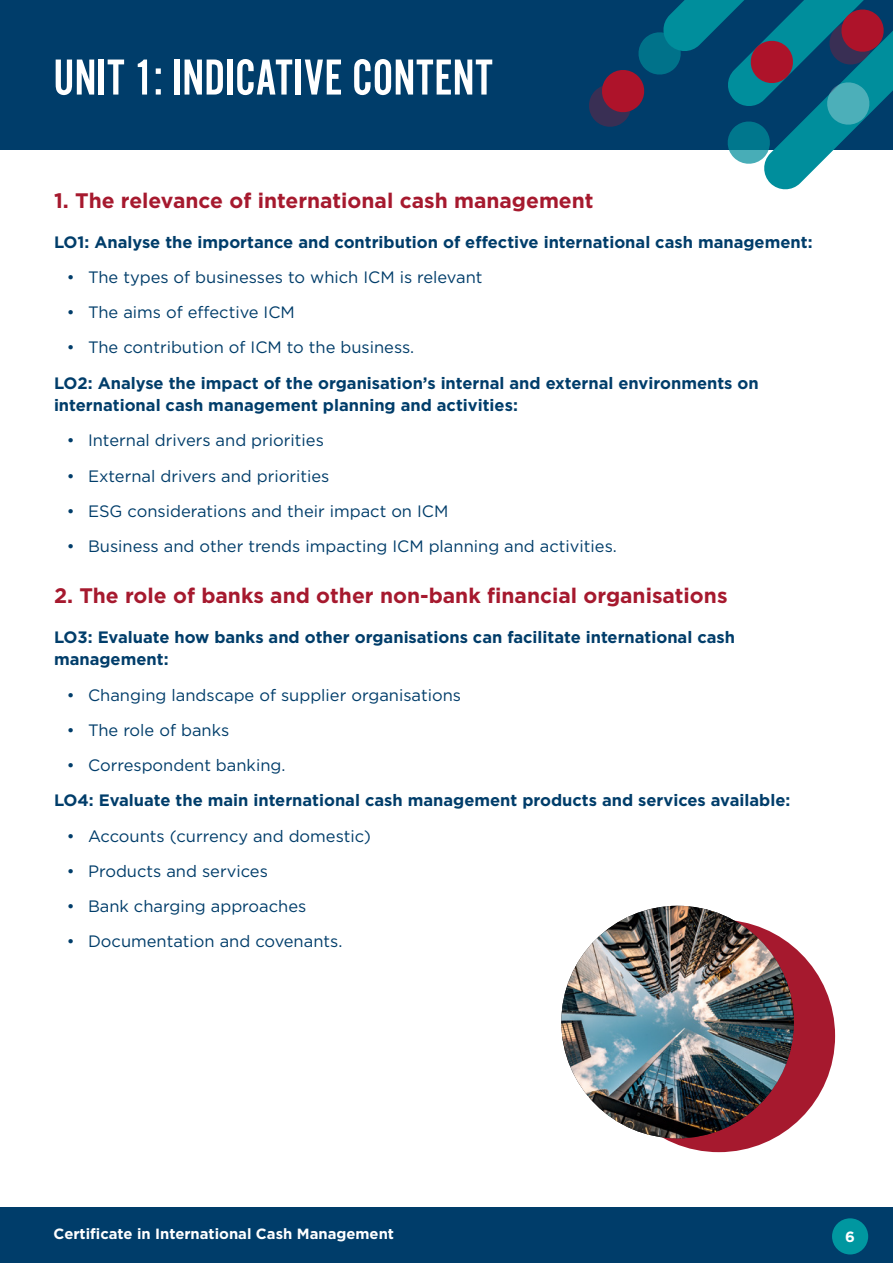
<style>
.page{position:relative;width:893px;height:1263px;background:#fff}
.page>*{position:absolute;margin:0;border:0;box-sizing:border-box;transform-origin:0 0}
.Paragraph_Style_1{font:52.5px "Alternate Got No 2 D";color:#fff}
.Pink_number_title{font:700 21px "Gotham";color:#a6192e}
.t1{font:16.5px "Gotham";color:#003d6a}
.L_title{font:700 16.5px/22.5px "Gotham";color:#003d6a}
.t2{font:700 14.85px "Gotham";color:#fff}
</style>
<div class="page">
<div style="left:0;top:1208px;width:893px;height:55px;background:#003d6a"></div>
<div style="left:832px;top:1218px;width:36px;height:36px;background:#0097a0;border-radius:50%"></div>
<div style="left:0;top:0;width:893px;height:150px;background:#003d6a"></div>
<div style="left:603px;top:919px;width:232px;height:233px;background:#a6192e;border-radius:50%"></div>
<img style="left:561px;top:906px;width:233px;height:232px;border-radius:116px">
<svg style="left:663px;top:0;width:230px;height:190px"></svg>
<svg style="left:827px;top:82px;width:42px;height:43px;background:#3aa0ad"></svg>
<svg style="left:728px;top:121px;width:42px;height:43px"></svg>
<svg style="left:749px;top:39px;width:46px;height:46px;background:#72324a"></svg>
<svg style="left:829px;top:7px;width:57px;height:58px;background:#553a55"></svg>
<svg style="left:589px;top:32px;width:92px;height:95px"></svg>
<p class="Paragraph_Style_1" style="left:53px;top:49px;width:441px">UNIT 1: INDICATIVE CONTENT</p>
<p class="Pink_number_title" style="left:54px;top:187px;width:541px">1. The relevance of international cash management</p>
<p class="L_title" style="left:54px;top:230px;width:760px">LO1: Analyse the importance and contribution of effective international cash management:</p>
<p class="t1" style="left:67px;top:267px;width:417px">• The types of businesses to which ICM is relevant</p>
<p class="t1" style="left:67px;top:302px;width:230px">• The aims of effective ICM</p>
<p class="t1" style="left:67px;top:337px;width:349px">• The contribution of ICM to the business.</p>
<p class="L_title" style="left:54px;top:371px;width:706px">LO2: Analyse the impact of the organisation’s internal and external environments on international cash management planning and activities:</p>
<p class="t1" style="left:67px;top:430px;width:259px">• Internal drivers and priorities</p>
<p class="t1" style="left:67px;top:465px;width:264px">• External drivers and priorities</p>
<p class="t1" style="left:67px;top:501px;width:383px">• ESG considerations and their impact on ICM</p>
<p class="t1" style="left:67px;top:536px;width:552px">• Business and other trends impacting ICM planning and activities.</p>
<p class="Pink_number_title" style="left:54px;top:582px;width:675px">2. The role of banks and other non-bank financial organisations</p>
<p class="L_title" style="left:54px;top:626px;width:683px">LO3: Evaluate how banks and other organisations can facilitate international cash management:</p>
<p class="t1" style="left:67px;top:684px;width:396px">• Changing landscape of supplier organisations</p>
<p class="t1" style="left:67px;top:719px;width:164px">• The role of banks</p>
<p class="t1" style="left:67px;top:755px;width:220px">• Correspondent banking.</p>
<p class="L_title" style="left:54px;top:789px;width:738px">LO4: Evaluate the main international cash management products and services available:</p>
<p class="t1" style="left:67px;top:825px;width:306px">• Accounts (currency and domestic)</p>
<p class="t1" style="left:67px;top:860px;width:203px">• Products and services</p>
<p class="t1" style="left:67px;top:896px;width:241px">• Bank charging approaches</p>
<p class="t1" style="left:67px;top:931px;width:277px">• Documentation and covenants.</p>
<p class="t2" style="left:54px;top:1223px;width:342px">Certificate in International Cash Management</p>
<p class="t2" style="left:845px;top:1227px;width:11px">6</p>
</div>
